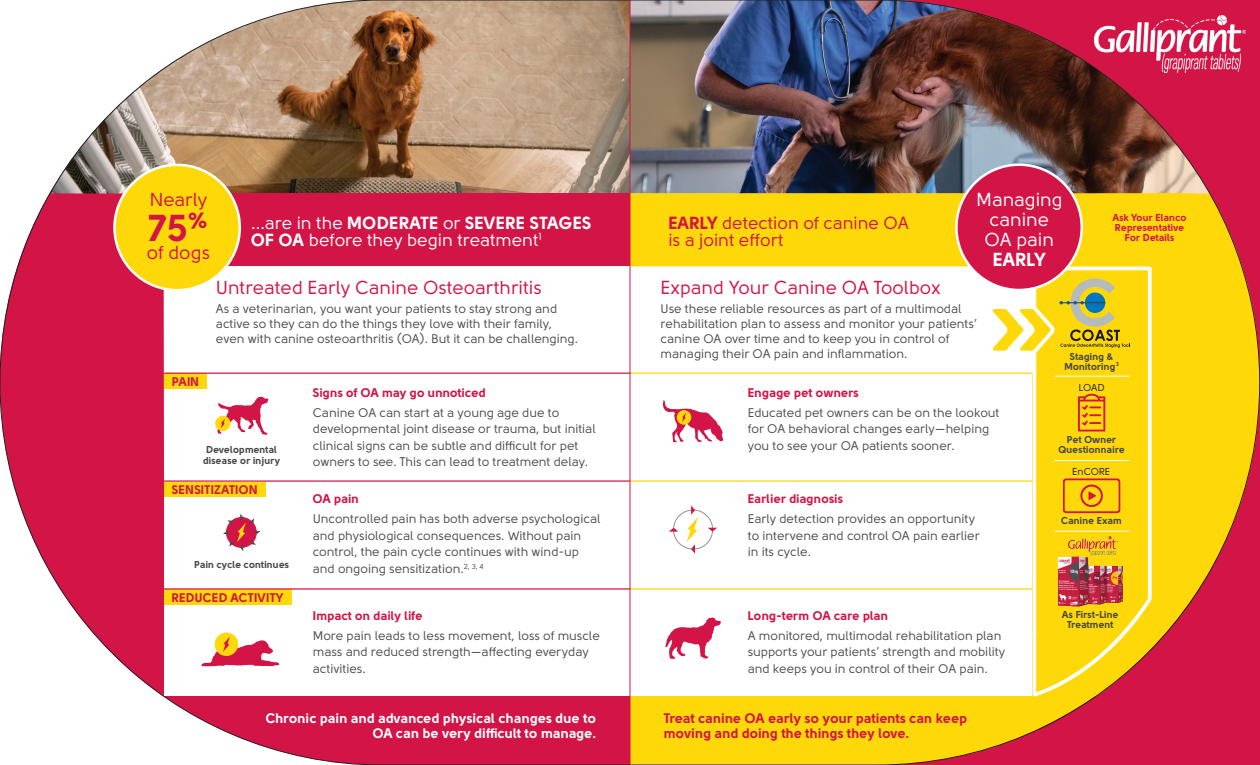
<style>
.page{position:relative;width:1260px;height:765px;background:#fff}
.page>*{position:absolute;margin:0;border:0;box-sizing:border-box;transform-origin:0 0}
.t1{font:37.5px "Solomon Sans Bold";color:#d21446}
.t2{font:18.75px "Solomon Sans Normal";color:#d21446}
.t3{font:18.75px/20px "Solomon Sans Normal";color:#fff;text-align:center}
.t4{font:18.75px "Solomon Sans Bold";letter-spacing:-.01em;color:#fff}
.t5{font:17.5px/17.5px "Solomon Sans Normal";color:#d21446}
.t6{font:17.5px "Solomon Sans Bold";color:#fff}
.t7{font:17.5px "Solomon Sans Normal";color:#fff}
.t8{font:13.75px/15.5px "Solomon Sans Bold";color:#fff;text-align:right}
.t9{font:13.75px/15.5px "Solomon Sans Bold";color:#d21446}
.t10{font:12.5px/16.5px "Solomon Sans Normal";color:#4b4c4c}
.t11{font:12.5px "Solomon Sans Bold";color:#d21446}
.t12{font:10px/10px "Solomon Sans Bold";color:#464748;text-align:center}
.t13{font:10px/10px "Solomon Sans Bold";color:#d21446;text-align:center}
.t14{font:10px "Solomon Sans Normal";color:#231f20}
.s1{font-family:"Solomon Sans Normal"}
.s2{font-family:"Solomon Sans Bold"}
</style>
<div class="page">
<div style="left:1110px;top:0;width:150px;height:765px;background:#d21446"></div>
<svg style="left:1154px;top:69px;width:106px;height:629px;background:#ea8323"></svg>
<svg style="left:0;top:192px;width:164px;height:496px;fill:#d21446"></svg>
<svg style="left:631px;top:696px;width:479px;height:69px;background:#f4b414"></svg>
<svg style="left:151px;top:657px;width:479px;height:108px;fill:#d21446"></svg>
<img style="left:50px;top:0;width:580px;height:193px">
<div style="left:164px;top:266px;width:867px;height:430px;background:#fff"></div>
<img style="left:1210px;top:15px;width:36px;height:58px">
<img style="left:631px;top:0;width:579px;height:193px">
<div style="left:151px;top:193px;width:479px;height:73px;background:#d21446"></div>
<div style="left:631px;top:193px;width:599px;height:73px;background:#ffd80a"></div>
<div style="left:115px;top:165px;width:125px;height:125px;background:#ffd80a;border-radius:50%"></div>
<div style="left:215px;top:633px;width:23px;height:23px;background:#ffd80a;border-radius:50%"></div>
<svg style="left:201px;top:637px;width:79px;height:29px"></svg>
<div style="left:673px;top:510px;width:40px;height:39px;border:1px solid #94908f;border-radius:50%"></div>
<svg style="left:708px;top:528px;width:9px;height:4px"></svg>
<svg style="left:687px;top:505px;width:11px;height:49px"></svg>
<svg style="left:669px;top:528px;width:9px;height:4px"></svg>
<svg style="left:665px;top:618px;width:56px;height:41px"></svg>
<svg style="left:663px;top:400px;width:60px;height:42px"></svg>
<svg style="left:215px;top:416px;width:16px;height:15px"></svg>
<svg style="left:217px;top:397px;width:51px;height:38px"></svg>
<svg style="left:223px;top:514px;width:38px;height:37px"></svg>
<hr style="left:630px;top:373px;width:402px;height:1px;background:#ffd80a">
<hr style="left:630px;top:480px;width:402px;height:2px;background:#ffd80a">
<hr style="left:630px;top:588px;width:402px;height:2px;background:#ffd80a">
<svg style="left:1031px;top:265px;width:123px;height:435px;background:#fcd326"></svg>
<div style="left:957px;top:165px;width:125px;height:125px;background:#d21446;border-radius:50%"></div>
<div style="left:164px;top:482px;width:101px;height:15px;background:#ffd80a"></div>
<div style="left:164px;top:590px;width:128px;height:15px;background:#ffd80a"></div>
<div style="left:164px;top:374px;width:43px;height:15px;background:#ffd80a"></div>
<hr style="left:164px;top:373px;width:466px;height:1px;background:#d21446">
<hr style="left:164px;top:480px;width:466px;height:2px;background:#d21446">
<hr style="left:164px;top:588px;width:466px;height:2px;background:#d21446">
<hr style="left:1054px;top:531px;width:76px;height:1px;background:#fff">
<hr style="left:1054px;top:460px;width:76px;height:1px;background:#fff">
<hr style="left:1054px;top:376px;width:76px;height:1px;background:#fff">
<svg style="left:985px;top:278px;width:145px;height:79px"></svg>
<img style="left:1058px;top:557px;width:65px;height:50px">
<img style="left:1069px;top:537px;width:48px;height:18px">
<svg style="left:1078px;top:393px;width:27px;height:39px"></svg>
<svg style="left:1063px;top:478px;width:57px;height:35px;background:#f4aa17"></svg>
<hr style="left:630px;top:0;width:1px;height:765px;background:#d21446">
<h2 class="t2" style="left:149px;top:189px;width:59px">Nearly</h2>
<h1 class="t1" style="left:149px;top:205px;width:60px">75<sup>%</sup></h1>
<h2 class="t2" style="left:147px;top:242px;width:65px">of dogs</h2>
<h3 class="t6" style="left:251px;top:212px;width:342px"><span class="s1">...are in the</span> MODERATE <span class="s1">or</span> SEVERE STAGES</h3>
<h3 class="t7" style="left:251px;top:230px;width:292px"><span class="s2">OF OA</span> before they begin treatment<sup>1</sup></h3>
<h2 class="t2" style="left:216px;top:277px;width:327px">Untreated Early Canine Osteoarthritis</h2>
<p class="t11" style="left:172px;top:374px;width:29px">PAIN</p>
<p class="t10" style="left:216px;top:301px;width:364px;line-height:15px">As a veterinarian, you want your patients to stay strong and active so they can do the things they love with their family, even with canine osteoarthritis (OA). But it can be challenging.</p>
<p class="t11" style="left:313px;top:385px;width:175px">Signs of OA may go unnoticed</p>
<p class="t12" style="left:203px;top:444px;width:79px;line-height:11.2px">Developmental disease or injury</p>
<p class="t11" style="left:172px;top:482px;width:88px">SENSITIZATION</p>
<p class="t12" style="left:194px;top:559px;width:97px">Pain cycle continues</p>
<p class="t11" style="left:172px;top:590px;width:113px">REDUCED ACTIVITY</p>
<p class="t10" style="left:313px;top:404px;width:284px">Canine OA can start at a young age due to developmental joint disease or trauma, but initial clinical signs can be subtle and difficult for pet owners to see. This can lead to treatment delay.</p>
<p class="t11" style="left:313px;top:492px;width:48px">OA pain</p>
<p class="t10" style="left:313px;top:511px;width:289px">Uncontrolled pain has both adverse psychological and physiological consequences. Without pain control, the pain cycle continues with wind-up and ongoing sensitization.<sup>2,</sup> <sup>3,</sup> <sup>4</sup></p>
<p class="t11" style="left:313px;top:608px;width:111px">Impact on daily life</p>
<p class="t10" style="left:313px;top:627px;width:289px">More pain leads to less movement, loss of muscle mass and reduced strength—affecting everyday activities.</p>
<h3 class="t5" style="left:668px;top:214px;width:242px"><span class="s2">EARLY</span> detection of canine OA is a joint effort</h3>
<h2 class="t3" style="left:976px;top:190px;width:88px">Managing canine<br>OA pain</h2>
<h2 class="t4" style="left:993px;top:248px;width:54px">EARLY</h2>
<p class="t13" style="left:1113px;top:213px;width:75px">Ask Your Elanco<br>Representative<br>For Details</p>
<h2 class="t2" style="left:661px;top:277px;width:282px">Expand Your Canine OA Toolbox</h2>
<p class="t10" style="left:661px;top:301px;width:318px;line-height:15px">Use these reliable resources as part of a multimodal rehabilitation plan to assess and monitor your patients’ canine OA over time and to keep you in control of managing their OA pain and inflammation.</p>
<p class="t11" style="left:748px;top:385px;width:113px">Engage pet owners</p>
<p class="t10" style="left:748px;top:404px;width:253px">Educated pet owners can be on the lookout for OA behavioral changes early—helping you to see your OA patients sooner.</p>
<p class="t11" style="left:748px;top:492px;width:97px">Earlier diagnosis</p>
<p class="t10" style="left:748px;top:511px;width:234px">Early detection provides an opportunity to intervene and control OA pain earlier in its cycle.</p>
<p class="t11" style="left:748px;top:608px;width:142px">Long-term OA care plan</p>
<p class="t10" style="left:748px;top:627px;width:259px">A monitored, multimodal rehabilitation plan supports your patients’ strength and mobility and keeps you in control of their OA pain.</p>
<p class="t12" style="left:1064px;top:351px;width:56px">Staging &amp;<br>Monitoring<sup>3</sup></p>
<p class="t14" style="left:1078px;top:382px;width:28px">LOAD</p>
<p class="t12" style="left:1058px;top:435px;width:68px">Pet Owner<br>Questionnaire</p>
<p class="t14" style="left:1072px;top:466px;width:39px">EnCORE</p>
<p class="t12" style="left:1061px;top:516px;width:62px">Canine Exam</p>
<p class="t12" style="left:1062px;top:609px;width:58px">As First-Line<br>Treatment</p>
<p class="t8" style="left:266px;top:710px;width:332px">Chronic pain and advanced physical changes due to<br>OA can be very difficult to manage.</p>
<p class="t9" style="left:664px;top:710px;width:305px">Treat canine OA early so your patients can keep moving and doing the things they love.</p>
</div>
